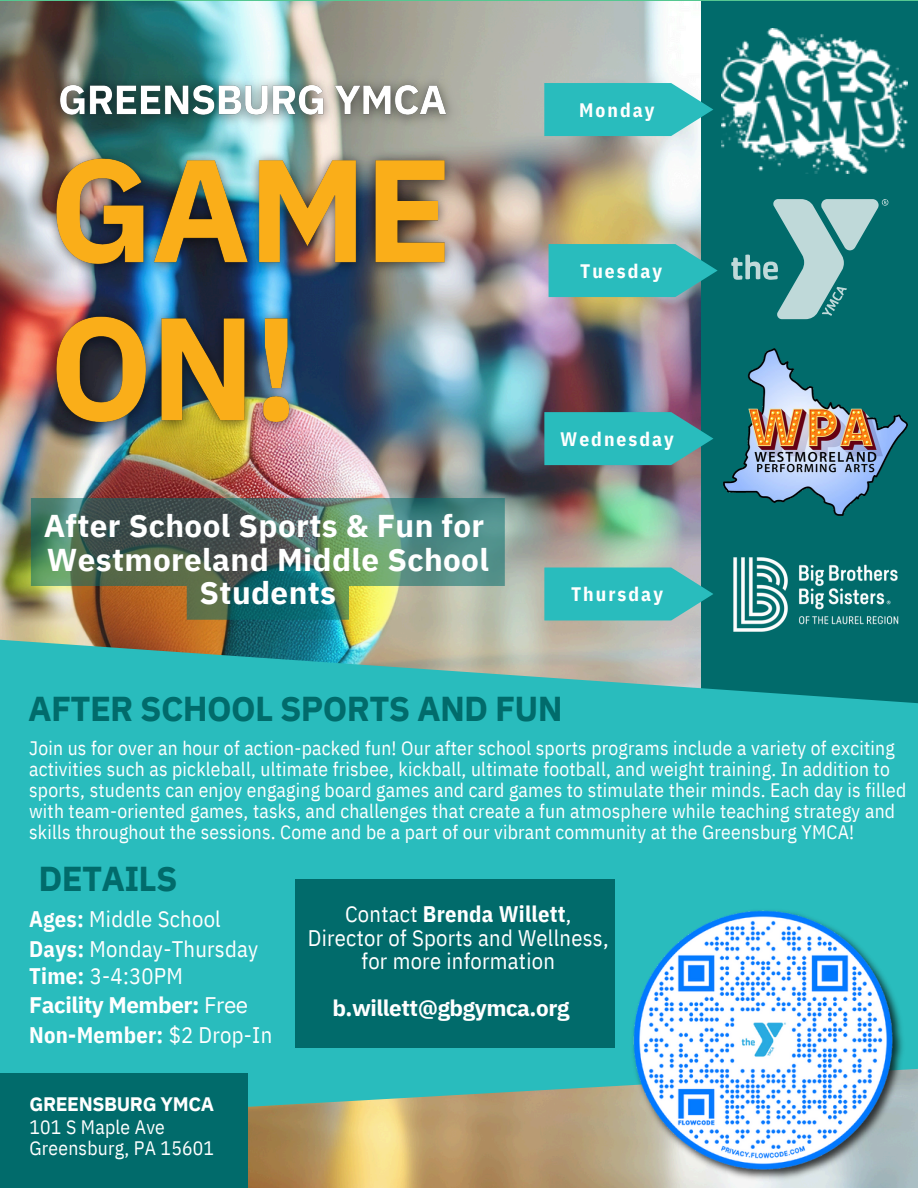
<style>
.page{position:relative;width:918px;height:1188px;background:#fff}
.page>*{position:absolute;margin:0;border:0;box-sizing:border-box;transform-origin:0 0}
.t1{font:700 34.5px "IBM Plex Sans";letter-spacing:-.02em;color:#016b6b}
.t2{font:700 31.5px/33.8px "IBM Plex Sans";letter-spacing:.01em;color:#fff;text-align:center}
.t3{font:22.5px/23.7px "IBM Plex Sans Cond";letter-spacing:.01em;color:#fff;text-align:center}
.t4{font:700 22.5px "IBM Plex Sans";letter-spacing:-.02em;color:#fff}
.t5{font:700 22.5px "IBM Plex Sans Cond";letter-spacing:.01em;color:#fff}
.t6{font:19.5px "IBM Plex Sans Cond";letter-spacing:.01em;color:#fff}
.t7{font:700 19.5px "IBM Plex Sans Cond";letter-spacing:.105em;color:#fff}
.t8{font:700 19.5px "IBM Plex Sans";letter-spacing:-.02em;color:#fff}
.s1{font-weight:700}
.s2{font-weight:400}
</style>
<div class="page">
<img style="left:0;top:1px;width:917px;height:1187px">
<div style="left:701px;top:1px;width:217px;height:724px;background:#016b6b"></div>
<svg style="left:0;top:631px;width:918px;height:497px;background:#35b6b4"></svg>
<svg style="left:731px;top:199px;width:157px;height:120px"></svg>
<img style="left:629px;top:906px;width:279px;height:277px">
<img style="left:629px;top:906px;width:269px;height:269px">
<div style="left:0;top:1074px;width:248px;height:114px;background:#016b6b"></div>
<img style="left:723px;top:348px;width:185px;height:168px">
<img style="left:721px;top:29px;width:186px;height:145px">
<img style="left:723px;top:557px;width:186px;height:86px">
<svg style="left:544px;top:83px;width:169px;height:53px;background:#33babb"></svg>
<img style="left:31px;top:68px;width:451px;height:392px">
<svg style="left:549px;top:244px;width:169px;height:53px;background:#2ab3b4"></svg>
<svg style="left:544px;top:412px;width:169px;height:53px;background:#2db0b2"></svg>
<svg style="left:544px;top:567px;width:169px;height:54px;background:#32b7b7"></svg>
<div style="left:295px;top:879px;width:319px;height:169px;background:#016b6b"></div>
<img style="left:31px;top:498px;width:474px;height:122px">
<p class="t7" style="left:579px;top:97px;width:77px">Monday</p>
<p class="t7" style="left:580px;top:258px;width:84px">Tuesday</p>
<h4 class="t2" style="left:44px;top:508px;width:447px">After School Sports &amp; Fun for<br>Westmoreland Middle School<br>Students</h4>
<p class="t7" style="left:560px;top:426px;width:115px">Wednesday</p>
<p class="t7" style="left:571px;top:581px;width:93px">Thursday</p>
<h5 class="t1" style="left:28px;top:685px;width:536px">AFTER SCHOOL SPORTS AND FUN</h5>
<h2 class="t6" style="left:29px;top:735px;width:867px">Join us for over an hour of action-packed fun! Our after school sports programs include a variety of exciting</h2>
<h5 class="t6" style="left:29px;top:756px;width:862px">activities such as pickleball, ultimate frisbee, kickball, ultimate football, and weight training. In addition to</h5>
<h5 class="t6" style="left:29px;top:777px;width:879px">sports, students can enjoy engaging board games and card games to stimulate their minds. Each day is filled</h5>
<h5 class="t6" style="left:29px;top:798px;width:868px">with team-oriented games, tasks, and challenges that create a fun atmosphere while teaching strategy and</h5>
<h5 class="t6" style="left:29px;top:819px;width:827px">skills throughout the sessions. Come and be a part of our vibrant community at the Greensburg YMCA!</h5>
<p class="t1" style="left:38px;top:855px;width:141px">DETAILS</p>
<p class="t3" style="left:29px;top:907px;width:193px"><span class="s1">Ages:</span> Middle School</p>
<p class="t3" style="left:29px;top:937px;width:231px"><span class="s1">Days:</span> Monday-Thursday</p>
<p class="t3" style="left:29px;top:963px;width:155px"><span class="s1">Time:</span> 3-4:30PM</p>
<p class="t4" style="left:29px;top:990px;width:221px">Facility Member: <span class="s2">Free</span></p>
<p class="t5" style="left:29px;top:1020px;width:245px">Non-Member: <span class="s2">$2 Drop-In</span></p>
<p class="t8" style="left:29px;top:1091px;width:186px">GREENSBURG YMCA</p>
<p class="t6" style="left:29px;top:1114px;width:137px">101 S Maple Ave</p>
<h2 class="t6" style="left:29px;top:1135px;width:186px">Greensburg, PA 15601</h2>
<h5 class="t3" style="left:308px;top:902px;width:302px">Contact <span class="s1">Brenda Willett</span>,<br>Director of Sports and Wellness, for more information</h5>
<p class="t4" style="left:332px;top:993px;width:239px">b.willett@gbgymca.org</p>
</div>
